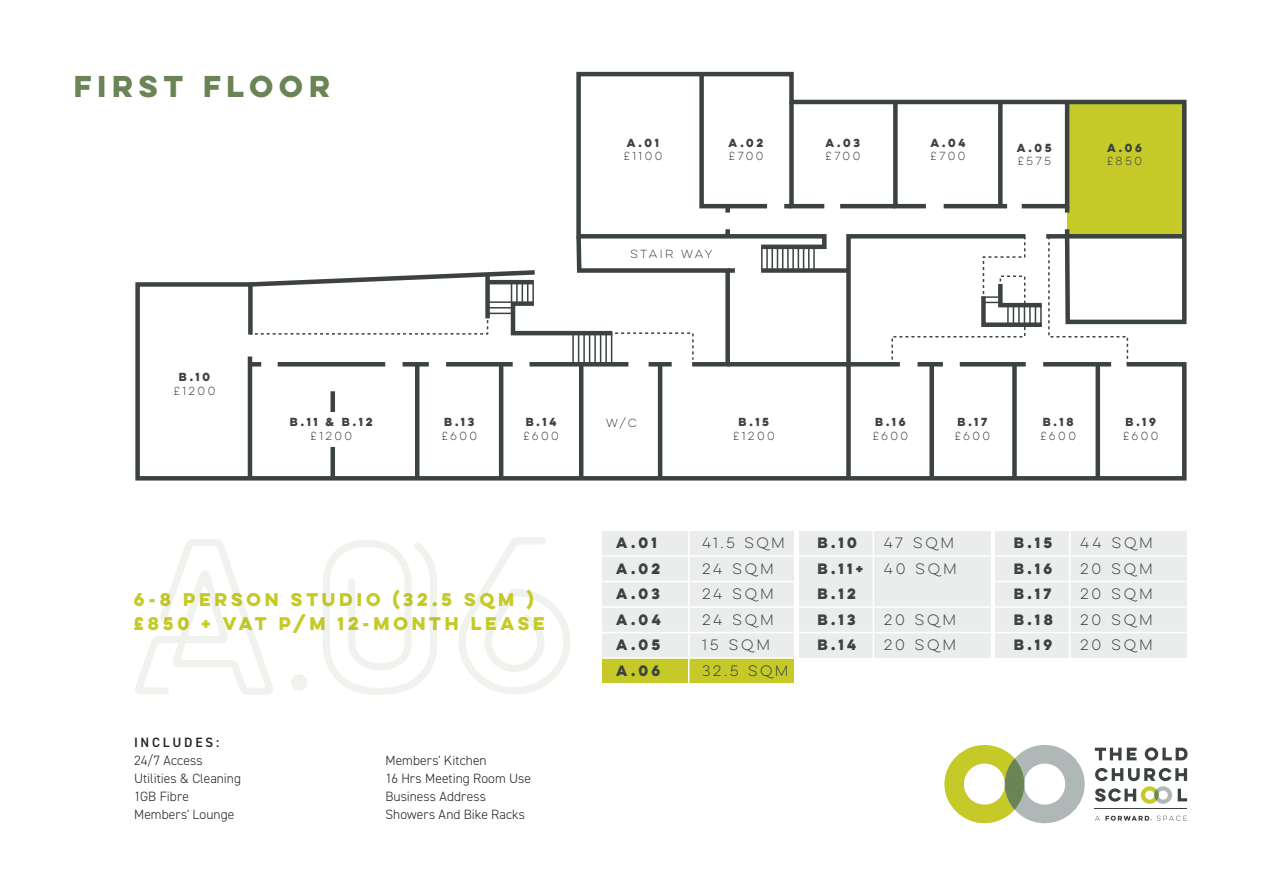
<style>
.page{position:relative;width:1263px;height:893px;background:#fff}
.page>*{position:absolute;margin:0;border:0;box-sizing:border-box;transform-origin:0 0}
.t1{font:700 27px "Lulo Clean One";letter-spacing:-.005em;color:#6a8455}
.t2{font:700 16.5px/24px "Lulo Clean One";letter-spacing:.005em;color:#c5ca28}
.t3{font:300 13.5px/18px "DIN2014";letter-spacing:.005em;color:#242428}
.t4{font:13.5px/25.5px "Lulo Clean One";letter-spacing:.01em;color:#3c4242}
.t5{font:700 13.5px/25.5px "Lulo Clean One";letter-spacing:.015em;color:#3c4242}
.t6{font:600 13.5px "DIN2014";letter-spacing:.21em;color:#242428}
.t7{font:10.5px "Lulo Clean One";letter-spacing:.035em;color:#3c4242}
.t8{font:700 10.5px "Lulo Clean One";letter-spacing:.03em;color:#3c4242}
.t9{font:10.5px "Lulo Clean One";color:#3c4242}
</style>
<div class="page">
<svg style="left:459px;top:537px;width:111px;height:157px"></svg>
<div style="left:602px;top:532px;width:191px;height:151px;background:#ebecec"></div>
<div style="left:995px;top:532px;width:192px;height:126px;background:#ebecec"></div>
<div style="left:602px;top:659px;width:191px;height:24px;background:#c5ca28"></div>
<svg style="left:1095px;top:748px;width:26px;height:12px"></svg>
<svg style="left:1127px;top:748px;width:9px;height:12px"></svg>
<svg style="left:1145px;top:747px;width:42px;height:14px"></svg>
<svg style="left:1095px;top:816px;width:92px;height:5px"></svg>
<hr style="left:1095px;top:809px;width:92px;height:1px;background:#3c4242">
<svg style="left:1095px;top:768px;width:92px;height:36px"></svg>
<svg style="left:944px;top:745px;width:141px;height:78px"></svg>
<svg style="left:135px;top:282px;width:1052px;height:199px"></svg>
<div style="left:929px;top:364px;width:5px;height:114px;background:#3c4242"></div>
<div style="left:1012px;top:364px;width:5px;height:114px;background:#3c4242"></div>
<div style="left:846px;top:364px;width:5px;height:114px;background:#3c4242"></div>
<hr style="left:658px;top:364px;width:4px;height:114px;background:#3c4242">
<hr style="left:579px;top:364px;width:4px;height:114px;background:#3c4242">
<hr style="left:499px;top:364px;width:4px;height:114px;background:#3c4242">
<hr style="left:415px;top:364px;width:4px;height:114px;background:#3c4242">
<div style="left:330px;top:391px;width:5px;height:87px;background:#3c4242"></div>
<hr style="left:248px;top:357px;width:4px;height:121px;background:#3c4242">
<svg style="left:576px;top:71px;width:611px;height:255px"></svg>
<hr style="left:771px;top:247px;width:2px;height:24px;background:#3c4242">
<hr style="left:761px;top:247px;width:2px;height:24px;background:#3c4242">
<hr style="left:766px;top:247px;width:2px;height:24px;background:#3c4242">
<svg style="left:777px;top:247px;width:6px;height:24px"></svg>
<hr style="left:787px;top:247px;width:2px;height:24px;background:#3c4242">
<div style="left:1095px;top:364px;width:5px;height:114px;background:#3c4242"></div>
<div style="left:1067px;top:234px;width:117px;height:5px;background:#3c4242"></div>
<hr style="left:728px;top:362px;width:120px;height:4px;background:#3c4242">
<svg style="left:998px;top:102px;width:4px;height:104px"></svg>
<svg style="left:697px;top:71px;width:74px;height:142px"></svg>
<svg style="left:246px;top:229px;width:489px;height:140px"></svg>
<svg style="left:784px;top:97px;width:45px;height:114px"></svg>
<hr style="left:840px;top:204px;width:55px;height:4px;background:#3c4242">
<svg style="left:844px;top:229px;width:285px;height:140px"></svg>
<svg style="left:1017px;top:97px;width:55px;height:116px"></svg>
<hr style="left:792px;top:247px;width:2px;height:24px;background:#3c4242">
<svg style="left:798px;top:247px;width:11px;height:24px"></svg>
<hr style="left:813px;top:247px;width:2px;height:24px;background:#3c4242">
<div style="left:799px;top:532px;width:191px;height:126px;background:#ebecec"></div>
<hr style="left:872px;top:527px;width:2px;height:138px;background:#fff">
<hr style="left:798px;top:555px;width:196px;height:2px;background:#fff">
<hr style="left:798px;top:606px;width:192px;height:2px;background:#fff">
<hr style="left:688px;top:527px;width:1px;height:156px;background:#fff">
<hr style="left:595px;top:555px;width:204px;height:2px;background:#fff">
<hr style="left:595px;top:581px;width:204px;height:1px;background:#fff">
<hr style="left:1069px;top:527px;width:1px;height:134px;background:#fff">
<hr style="left:994px;top:555px;width:193px;height:2px;background:#fff">
<hr style="left:994px;top:581px;width:193px;height:1px;background:#fff">
<hr style="left:994px;top:606px;width:193px;height:2px;background:#fff">
<hr style="left:595px;top:606px;width:204px;height:2px;background:#fff">
<hr style="left:595px;top:632px;width:592px;height:1px;background:#fff">
<hr style="left:595px;top:657px;width:204px;height:2px;background:#fff">
<div style="left:324px;top:412px;width:20px;height:34px;background:#fff"></div>
<svg style="left:135px;top:539px;width:138px;height:156px"></svg>
<div style="left:291px;top:674px;width:17px;height:17px;background:#f0f2ee;border-radius:50%"></div>
<svg style="left:323px;top:540px;width:114px;height:155px"></svg>
<h1 class="t1" style="left:74px;top:65px;width:264px">FIRST FLOOR</h1>
<p class="t8" style="left:179px;top:369px;width:35px">B.10</p>
<p class="t7" style="left:174px;top:384px;width:45px">£1200</p>
<p class="t8" style="left:290px;top:414px;width:86px">B.11 &amp; B.12</p>
<p class="t7" style="left:311px;top:429px;width:45px">£1200</p>
<p class="t8" style="left:444px;top:414px;width:34px">B.13</p>
<p class="t7" style="left:442px;top:429px;width:39px">£600</p>
<p class="t8" style="left:526px;top:414px;width:35px">B.14</p>
<p class="t7" style="left:523px;top:429px;width:39px">£600</p>
<p class="t2" style="left:134px;top:587px;width:416px">6-8 PERSON STUDIO (32.5 SQM ) £850 + VAT P/M 12-MONTH LEASE</p>
<p class="t6" style="left:134px;top:733px;width:87px">INCLUDES:</p>
<p class="t3" style="left:134px;top:751px;width:108px">24/7 Access<br>Utilities &amp; Cleaning<br>1GB Fibre<br>Members' Lounge</p>
<p class="t3" style="left:385px;top:751px;width:147px">Members' Kitchen<br>16 Hrs Meeting Room Use<br>Business Address<br>Showers And Bike Racks</p>
<p class="t8" style="left:627px;top:134px;width:36px">A.01</p>
<p class="t7" style="left:624px;top:149px;width:42px">£1100</p>
<p class="t8" style="left:729px;top:134px;width:39px">A.02</p>
<p class="t7" style="left:729px;top:149px;width:38px">£700</p>
<p class="t9" style="left:630px;top:247px;width:86px">STAIR WAY</p>
<p class="t8" style="left:825px;top:134px;width:38px">A.03</p>
<p class="t7" style="left:825px;top:149px;width:38px">£700</p>
<p class="t8" style="left:930px;top:134px;width:39px">A.04</p>
<p class="t7" style="left:931px;top:149px;width:38px">£700</p>
<p class="t8" style="left:1017px;top:140px;width:39px">A.05</p>
<p class="t7" style="left:1018px;top:154px;width:37px">£575</p>
<p class="t8" style="left:1107px;top:140px;width:39px">A.06</p>
<p class="t7" style="left:1107px;top:154px;width:39px">£850</p>
<p class="t7" style="left:606px;top:415px;width:35px">W/C</p>
<p class="t8" style="left:738px;top:414px;width:34px">B.15</p>
<p class="t7" style="left:733px;top:429px;width:45px">£1200</p>
<p class="t8" style="left:875px;top:414px;width:34px">B.16</p>
<p class="t7" style="left:873px;top:429px;width:39px">£600</p>
<p class="t8" style="left:957px;top:414px;width:34px">B.17</p>
<p class="t7" style="left:955px;top:429px;width:39px">£600</p>
<p class="t8" style="left:1043px;top:414px;width:35px">B.18</p>
<p class="t7" style="left:1040px;top:429px;width:39px">£600</p>
<p class="t8" style="left:1125px;top:414px;width:34px">B.19</p>
<p class="t7" style="left:1123px;top:429px;width:39px">£600</p>
<p class="t5" style="left:616px;top:530px;width:49px">A.01<br>A.02<br>A.03<br>A.04<br>A.05<br>A.06</p>
<p class="t4" style="left:702px;top:530px;width:91px">41.5 SQM<br>24 SQM<br>24 SQM<br>24 SQM<br>15 SQM<br>32.5 SQM</p>
<p class="t5" style="left:1014px;top:530px;width:44px;text-align:justify">B.15<br>B.16<br>B.17<br>B.18<br>B.19</p>
<p class="t4" style="left:1080px;top:530px;width:77px;text-align:justify">44 SQM 20 SQM 20 SQM 20 SQM 20 SQM</p>
<p class="t5" style="left:817px;top:530px;width:51px">B.10<br>B.11+<br>B.12<br>B.13<br>B.14</p>
<p class="t4" style="left:884px;top:530px;width:77px">47 SQM<br>40 SQM</p>
<p class="t4" style="left:884px;top:607px;width:77px">20 SQM<br>20 SQM</p>
</div>
